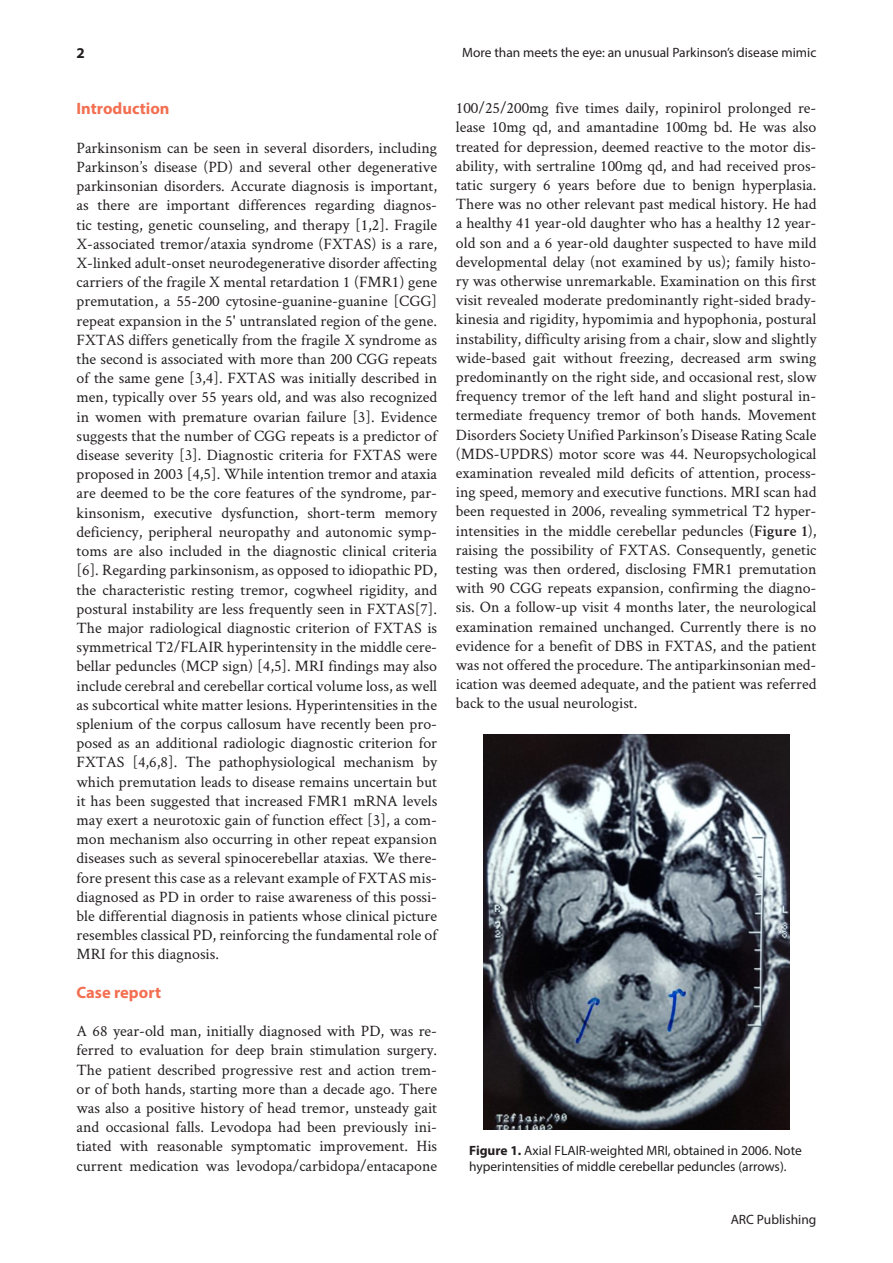
<style>
.page{position:relative;width:893px;height:1263px;background:#fff}
.page>*{position:absolute;margin:0;border:0;box-sizing:border-box;transform-origin:0 0}
.Subtitle_1{font:700 16.5px "Myriad Pro";color:#f36f51}
.Body_copy_1st_line{font:15.9px/19.2px "Crimson Text";color:#231f20;text-align:justify}
.t1{font:15.45px "Arial";color:#000}
.t2{font:700 15px "Myriad Pro";color:#231f20}
.Figure_Captions{font:13.5px/16.2px "Myriad Pro";color:#231f20}
.s1{font-weight:600}
.s2{font-weight:700}
</style>
<div class="page">
<img style="left:483px;top:735px;width:307px;height:395px">
<p class="t2" style="left:77px;top:43px;width:10px">2</p>
<p class="Figure_Captions" style="left:462px;top:44px;width:356px">More than meets the eye: an unusual Parkinson’s disease mimic</p>
<p class="Subtitle_1" style="left:77px;top:98px;width:95px">Introduction</p>
<p class="Body_copy_1st_line" style="left:77px;top:138px;width:362px">Parkinsonism can be seen in several disorders, including Parkinson’s disease (PD) and several other degenerative parkinsonian disorders. Accurate diagnosis is important, as there are important differences regarding diagnos&shy;tic testing, genetic counseling, and therapy [1,2]. Fragile X-associated tremor/ataxia syndrome (FXTAS) is a rare, X-linked adult-onset neurodegenerative disorder affecting carriers of the fragile X mental retardation 1 (FMR1) gene premutation, a 55-200 cytosine-guanine-guanine [CGG] repeat expansion in the 5' untranslated region of the gene.<br>FXTAS differs genetically from the fragile X syndrome as the second is associated with more than 200 CGG repeats of the same gene [3,4]. FXTAS was initially described in men, typically over 55 years old, and was also recognized in women with premature ovarian failure [3]. Evidence suggests that the number of CGG repeats is a predictor of disease severity [3]. Diagnostic criteria for FXTAS were proposed in 2003 [4,5]. While intention tremor and ataxia are deemed to be the core features of the syndrome, par&shy;kinsonism, executive dysfunction, short-term memory deficiency, peripheral neuropathy and autonomic symp&shy;toms are also included in the diagnostic clinical criteria [6]. Regarding parkinsonism, as opposed to idiopathic PD, the characteristic resting tremor, cogwheel rigidity, and postural instability are less frequently seen in FXTAS[7].<br>The major radiological diagnostic criterion of FXTAS is symmetrical T2/FLAIR hyperintensity in the middle cere&shy;bellar peduncles (MCP sign) [4,5]. MRI findings may also include cerebral and cerebellar cortical volume loss, as well as subcortical white matter lesions. Hyperintensities in the splenium of the corpus callosum have recently been pro&shy;posed as an additional radiologic diagnostic criterion for FXTAS [4,6,8]. The pathophysiological mechanism by which premutation leads to disease remains uncertain but it has been suggested that increased FMR1 mRNA levels may exert a neurotoxic gain of function effect [3], a com&shy;mon mechanism also occurring in other repeat expansion diseases such as several spinocerebellar ataxias. We there&shy;fore present this case as a relevant example of FXTAS mis&shy;diagnosed as PD in order to raise awareness of this possi&shy;ble differential diagnosis in patients whose clinical picture resembles classical PD, reinforcing the fundamental role of MRI for this diagnosis.</p>
<p class="Subtitle_1" style="left:77px;top:981px;width:86px">Case report</p>
<p class="Body_copy_1st_line" style="left:77px;top:1021px;width:362px">A 68 year-old man, initially diagnosed with PD, was re&shy;ferred to evaluation for deep brain stimulation surgery.<br>The patient described progressive rest and action trem&shy;or of both hands, starting more than a decade ago. There was also a positive history of head tremor, unsteady gait and occasional falls. Levodopa had been previously ini&shy;tiated with reasonable symptomatic improvement. His current medication was levodopa/carbidopa/entacapone</p>
<p class="Body_copy_1st_line" style="left:456px;top:98px;width:362px">100/25/200mg five times daily, ropinirol prolonged re&shy;lease 10mg qd, and amantadine 100mg bd. He was also treated for depression, deemed reactive to the motor dis&shy;ability, with sertraline 100mg qd, and had received pros&shy;tatic surgery 6 years before due to benign hyperplasia.<br>There was no other relevant past medical history. He had a healthy 41 year-old daughter who has a healthy 12 year&shy;old son and a 6 year-old daughter suspected to have mild developmental delay (not examined by us); family histo&shy;ry was otherwise unremarkable. Examination on this first visit revealed moderate predominantly right-sided brady&shy;kinesia and rigidity, hypomimia and hypophonia, postural instability, difficulty arising from a chair, slow and slightly wide-based gait without freezing, decreased arm swing predominantly on the right side, and occasional rest, slow frequency tremor of the left hand and slight postural in&shy;termediate frequency tremor of both hands. Movement Disorders Society Unified Parkinson’s Disease Rating Scale (MDS-UPDRS) motor score was 44. Neuropsychological examination revealed mild deficits of attention, process&shy;ing speed, memory and executive functions. MRI scan had been requested in 2006, revealing symmetrical T2 hyper&shy;intensities in the middle cerebellar peduncles (<span class="s1">Figure 1</span>), raising the possibility of FXTAS. Consequently, genetic testing was then ordered, disclosing FMR1 premutation with 90 CGG repeats expansion, confirming the diagno&shy;sis. On a follow-up visit 4 months later, the neurological examination remained unchanged. Currently there is no evidence for a benefit of DBS in FXTAS, and the patient was not offered the procedure. The antiparkinsonian med&shy;ication was deemed adequate, and the patient was referred back to the usual neurologist.</p>
<p class="t1" style="left:484px;top:667px;width:410px">Figure 1: Axial FLAIR-weighted MRI, obtained in 2006. Note</p>
<p class="Figure_Captions" style="left:469px;top:1142px;width:334px"><span class="s2">Figure 1.</span> Axial FLAIR-weighted MRI, obtained in 2006. Note hyperintensities of middle cerebellar peduncles (arrows).</p>
<p class="Figure_Captions" style="left:731px;top:1211px;width:87px">ARC Publishing</p>
</div>
